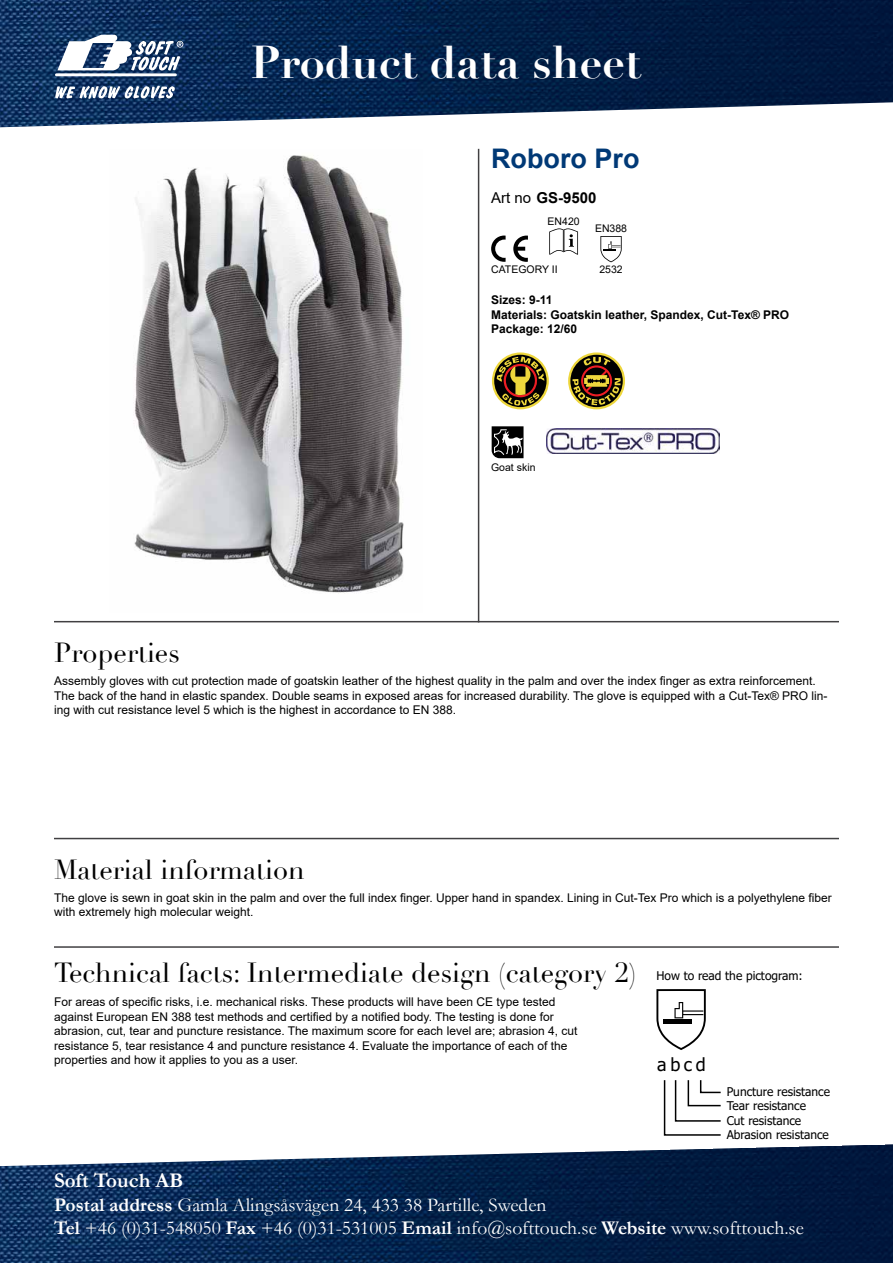
<style>
.page{position:relative;width:893px;height:1263px;background:#fff}
.page>*{position:absolute;margin:0;border:0;box-sizing:border-box;transform-origin:0 0}
.t1{font:700 45px "Didot";color:#fff}
.t2{font:27px "Didot";color:#000}
.t3{font:700 27px "Arial";color:#003976}
.t4{font:700 21px "Garamond";color:#fff}
.t5{font:19.5px/23.4px "Garamond";color:#fff}
.t6{font:18px "Tahoma";color:#000}
.t7{font:700 15px "Arial";color:#000}
.t8{font:12px/14.4px "Arial";color:#000}
.t9{font:12px/14.4px "Tahoma";color:#000}
.t10{font:700 12px/14.4px "Arial";color:#000}
.t11{font:10.5px "Arial";color:#000}
.s1{font-weight:400}
.s2{font-weight:700}
</style>
<div class="page">
<img style="left:0;top:0;width:893px;height:127px">
<img style="left:133px;top:155px;width:271px;height:439px">
<svg style="left:600px;top:236px;width:22px;height:26px"></svg>
<svg style="left:513px;top:236px;width:15px;height:26px"></svg>
<svg style="left:491px;top:236px;width:15px;height:26px"></svg>
<img style="left:0;top:1144px;width:893px;height:119px">
<hr style="left:54px;top:946px;width:785px;height:2px;background:#414042">
<hr style="left:54px;top:838px;width:785px;height:1px;background:#414042">
<hr style="left:54px;top:621px;width:785px;height:1px;background:#414042">
<hr style="left:478px;top:149px;width:1px;height:473px;background:#414042">
<svg style="left:492px;top:426px;width:31px;height:32px"></svg>
<img style="left:546px;top:428px;width:174px;height:26px">
<svg style="left:656px;top:989px;width:50px;height:61px"></svg>
<svg style="left:663px;top:1080px;width:58px;height:56px"></svg>
<svg style="left:549px;top:228px;width:29px;height:27px"></svg>
<svg style="left:54px;top:35px;width:129px;height:43px"></svg>
<svg style="left:55px;top:86px;width:120px;height:13px"></svg>
<svg style="left:492px;top:352px;width:57px;height:57px"></svg>
<svg style="left:494px;top:355px;width:53px;height:52px"></svg>
<svg style="left:497px;top:356px;width:47px;height:50px;background:#745927"></svg>
<svg style="left:568px;top:352px;width:57px;height:57px"></svg>
<svg style="left:570px;top:355px;width:53px;height:52px"></svg>
<svg style="left:572px;top:357px;width:49px;height:48px;background:#695024"></svg>
<h1 class="t1" style="left:251px;top:36px;width:392px">Product data sheet</h1>
<h2 class="t3" style="left:491px;top:149px;width:150px">Roboro Pro</h2>
<p class="t7" style="left:491px;top:192px;width:107px"><span class="s1">Art no</span> GS-9500</p>
<p class="t11" style="left:548px;top:214px;width:34px">EN420</p>
<p class="t11" style="left:595px;top:222px;width:34px">EN388</p>
<p class="t11" style="left:491px;top:262px;width:68px">CATEGORY II</p>
<p class="t11" style="left:599px;top:263px;width:25px">2532</p>
<p class="t10" style="left:491px;top:294px;width:300px">Sizes: 9-11<br>Materials: Goatskin leather, Spandex, Cut-Tex® PRO<br>Package: 12/60</p>
<h2 class="t2" style="left:54px;top:642px;width:127px">Properties</h2>
<p class="t11" style="left:491px;top:460px;width:46px">Goat skin</p>
<p class="t8" style="left:54px;top:674px;width:775px">Assembly gloves with cut protection made of goatskin leather of the highest quality in the palm and over the index finger as extra reinforcement.<br>The back of the hand in elastic spandex. Double seams in exposed areas for increased durability. The glove is equipped with a Cut-Tex® PRO lin&shy;ing with cut resistance level 5 which is the highest in accordance to EN 388.</p>
<h2 class="t2" style="left:54px;top:859px;width:252px">Material information</h2>
<p class="t8" style="left:54px;top:890px;width:779px">The glove is sewn in goat skin in the palm and over the full index finger. Upper hand in spandex. Lining in Cut-Tex Pro which is a polyethylene fiber with extremely high molecular weight.</p>
<h2 class="t2" style="left:54px;top:963px;width:584px">Technical facts: Intermediate design (category 2)</h2>
<p class="t8" style="left:54px;top:995px;width:525px">For areas of specific risks, i.e. mechanical risks. These products will have been CE type tested against European EN 388 test methods and certified by a notified body. The testing is done for abrasion, cut, tear and puncture resistance. The maximum score for each level are; abrasion 4, cut resistance 5, tear resistance 4 and puncture resistance 4. Evaluate the importance of each of the properties and how it applies to you as a user.</p>
<p class="t9" style="left:656px;top:969px;width:148px">How to read the pictogram:</p>
<h3 class="t6" style="left:657px;top:1057px;width:50px">abcd</h3>
<p class="t9" style="left:727px;top:1085px;width:105px">Puncture resistance<br>Tear resistance<br>Cut resistance<br>Abrasion resistance</p>
<h3 class="t4" style="left:54px;top:1168px;width:131px">Soft Touch AB</h3>
<h3 class="t5" style="left:54px;top:1195px;width:751px"><span class="s2">Postal address</span> Gamla Alingsåsvägen 24, 433 38 Partille, Sweden<br><span class="s2">Tel</span> +46 (0)31-548050 <span class="s2">Fax</span> +46 (0)31-531005 <span class="s2">Email</span> info@softtouch.se <span class="s2">Website</span> www.softtouch.se</h3>
</div>
